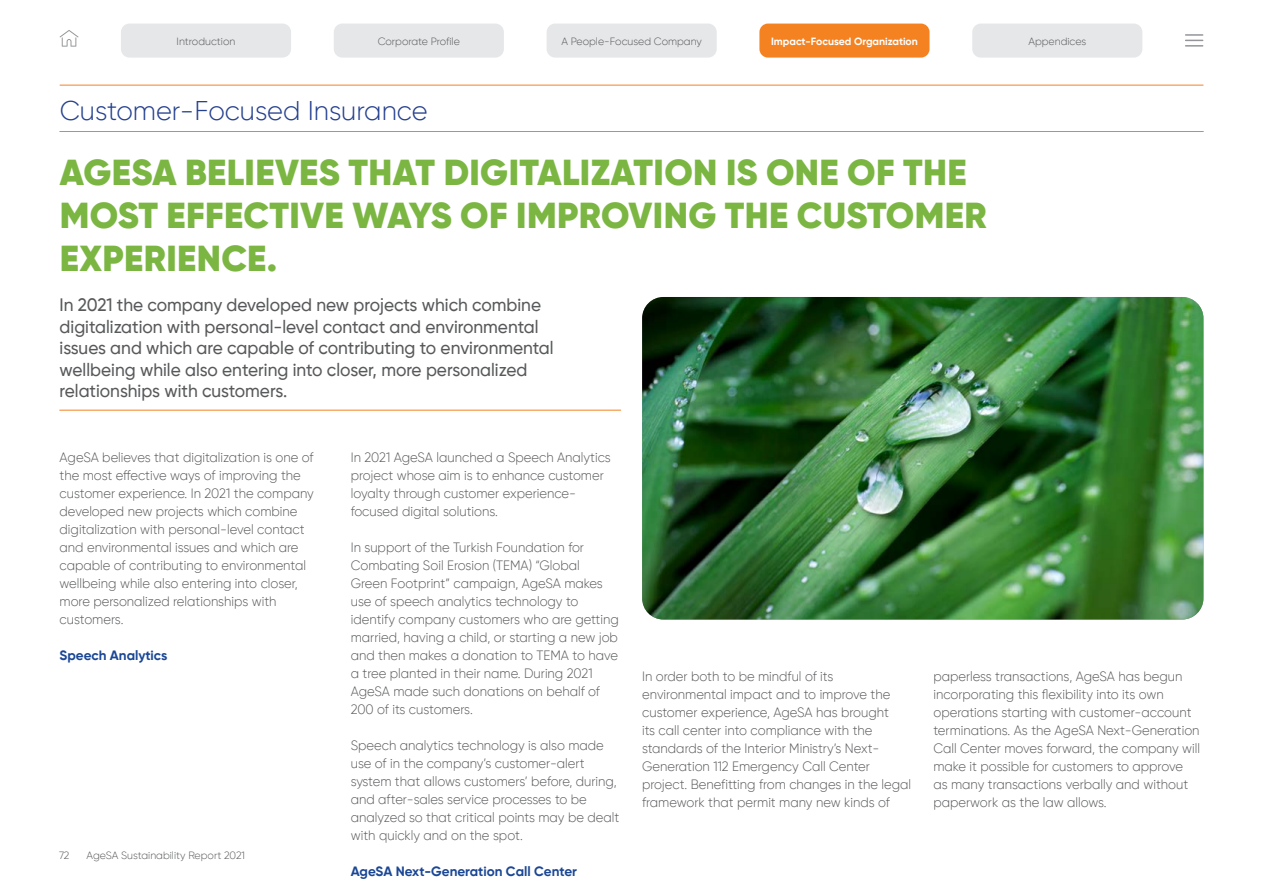
<style>
.page{position:relative;width:1263px;height:893px;background:#fff}
.page>*{position:absolute;margin:0;border:0;box-sizing:border-box;transform-origin:0 0}
.t1{font:900 36px/43.2px "Gilroy";letter-spacing:.01em;color:#7bb642}
.t2{font:300 27px "Gilroy";color:#25408f}
.t3{font:500 18px/21.6px "Gilroy";color:#58595b;scale:.96 1}
.t4{font:300 13.5px/18px "Gilroy";color:#58595b;scale:.96 1}
.t5{font:700 13.5px "Gilroy";color:#1b4795}
.t6{font:300 10.5px "Gilroy";color:#58595b}
.t7{font:700 10.5px "Gilroy";color:#fff}
</style>
<div class="page">
<hr style="left:60px;top:85px;width:1143px;height:1px;background:#f58220">
<div style="left:334px;top:24px;width:170px;height:34px;background:#e6e7e8;border-radius:9px"></div>
<div style="left:547px;top:24px;width:170px;height:34px;background:#e6e7e8;border-radius:9px"></div>
<div style="left:759px;top:24px;width:170px;height:34px;background:#f58220;border-radius:9px"></div>
<div style="left:972px;top:24px;width:170px;height:34px;background:#e6e7e8;border-radius:9px"></div>
<svg style="left:1185px;top:34px;width:18px;height:13px"></svg>
<svg style="left:60px;top:30px;width:18px;height:17px"></svg>
<div style="left:121px;top:24px;width:170px;height:34px;background:#e6e7e8;border-radius:9px"></div>
<hr style="left:60px;top:131px;width:1143px;height:1px;background:#f58220">
<hr style="left:60px;top:410px;width:561px;height:1px;background:#f58220">
<img style="left:642px;top:297px;width:561px;height:322px">
<p class="t6" style="left:177px;top:35px;width:60px">Introduction</p>
<p class="t6" style="left:378px;top:35px;width:84px">Corporate Profile</p>
<p class="t6" style="left:561px;top:35px;width:142px">A People-Focused Company</p>
<p class="t7" style="left:771px;top:34px;width:148px">Impact-Focused Organization</p>
<p class="t6" style="left:1028px;top:35px;width:59px">Appendices</p>
<h2 class="t2" style="left:60px;top:94px;width:370px">Customer-Focused Insurance</h2>
<h1 class="t1" style="left:60px;top:151px;width:928px">AGESA BELIEVES THAT DIGITALIZATION IS ONE OF THE<br>MOST EFFECTIVE WAYS OF IMPROVING THE CUSTOMER<br>EXPERIENCE.</h1>
<p class="t3" style="left:60px;top:294px;width:516px">In 2021 the company developed new projects which combine digitalization with personal-level contact and environmental issues and which are capable of contributing to environmental wellbeing while also entering into closer, more personalized relationships with customers.</p>
<p class="t4" style="left:60px;top:449px;width:266px">AgeSA believes that digitalization is one of the most effective ways of improving the customer experience. In 2021 the company developed new projects which combine digitalization with personal-level contact and environmental issues and which are capable of contributing to environmental wellbeing while also entering into closer, more personalized relationships with customers.</p>
<p class="t5" style="left:60px;top:647px;width:109px">Speech Analytics</p>
<p class="t6" style="left:59px;top:849px;width:12px">72</p>
<p class="t6" style="left:87px;top:849px;width:160px">AgeSA Sustainability Report 2021</p>
<p class="t4" style="left:351px;top:449px;width:272px">In 2021 AgeSA launched a Speech Analytics project whose aim is to enhance customer loyalty through customer experience&shy;focused digital solutions.</p>
<p class="t4" style="left:351px;top:538px;width:281px">In support of the Turkish Foundation for Combating Soil Erosion (TEMA) “Global Green Footprint” campaign, AgeSA makes use of speech analytics technology to identify company customers who are getting married, having a child, or starting a new job and then makes a donation to TEMA to have a tree planted in their name. During 2021<br>AgeSA made such donations on behalf of 200 of its customers.</p>
<p class="t4" style="left:351px;top:736px;width:281px">Speech analytics technology is also made use of in the company’s customer-alert system that allows customers’ before, during, and after-sales service processes to be analyzed so that critical points may be dealt with quickly and on the spot.</p>
<p class="t5" style="left:351px;top:863px;width:228px">AgeSA Next-Generation Call Center</p>
<p class="t4" style="left:642px;top:667px;width:282px">In order both to be mindful of its environmental impact and to improve the customer experience, AgeSA has brought<br>its call center into compliance with the standards of the Interior Ministry’s Next-Generation 112 Emergency Call Center project. Benefitting from changes in the legal framework that permit many new kinds of</p>
<p class="t4" style="left:933px;top:667px;width:279px">paperless transactions, AgeSA has begun incorporating this flexibility into its own operations starting with customer-account terminations. As the AgeSA Next-Generation Call Center moves forward, the company will make it possible for customers to approve as many transactions verbally and without paperwork as the law allows.</p>
</div>
